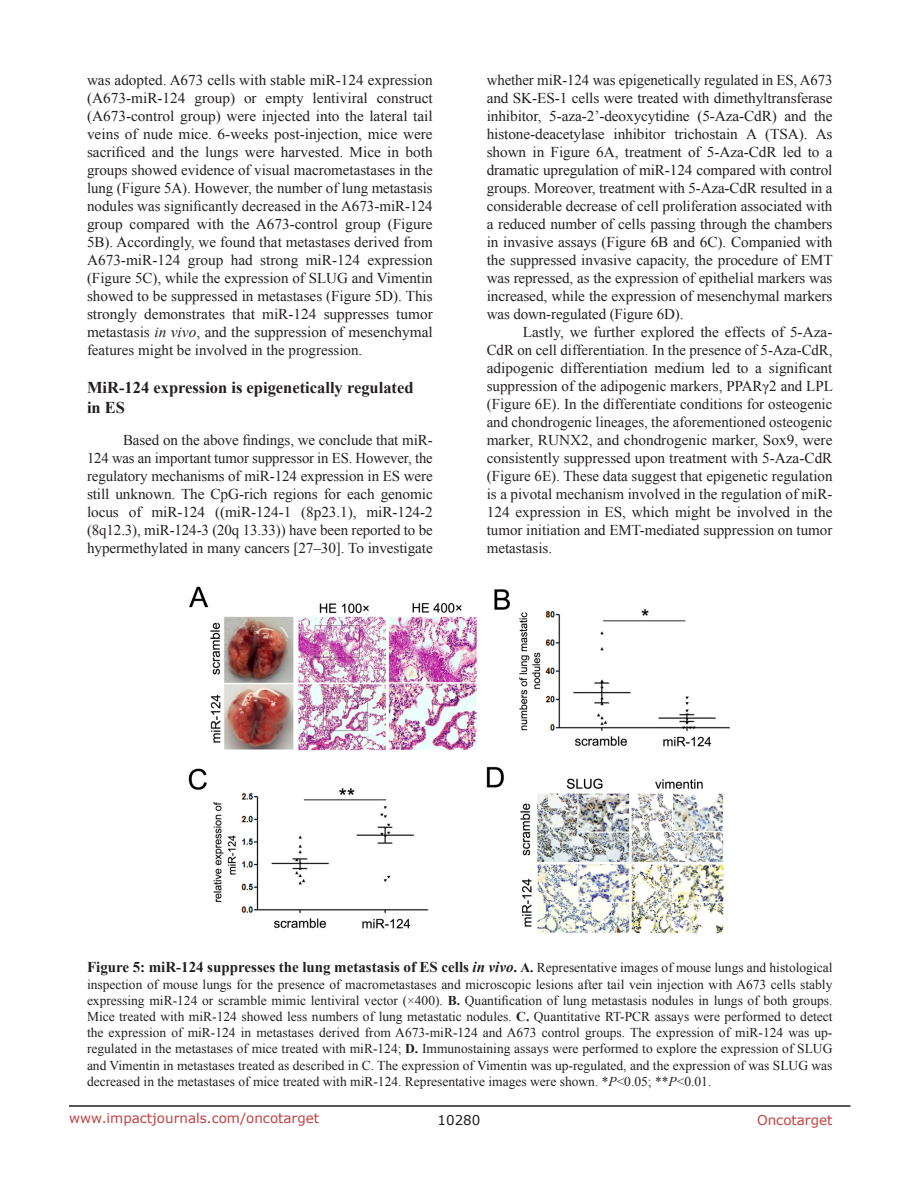
<style>
.page{position:relative;width:918px;height:1188px;background:#fff}
.page>*{position:absolute;margin:0;border:0;box-sizing:border-box;transform-origin:0 0}
.SubHeading{font:700 16.5px/19.8px "Times New Roman";color:#231f20}
.BodyText{font:15px/18px "Times New Roman";letter-spacing:-.005em;color:#231f20;text-align:justify}
.figuretext{font:700 15px "Times New Roman";color:#231f20}
.figuretext-2{font:13.5px/16.2px "Times New Roman";color:#231f20;text-align:justify}
.t1{font:13.5px "Verdana";color:#c24141}
.t2{font:13.5px "Verdana";color:#231f20}
.s1{font-style:italic}
.s2{font-size:13.5px}
.s3{font-weight:400;font-size:13.5px}
.s4{font-weight:700}
</style>
<div class="page">
<hr style="left:69px;top:1105px;width:781px;height:2px;background:#231f20">
<img style="left:188px;top:586px;width:543px;height:348px">
<p class="BodyText" style="left:87px;top:71px;width:347px">was adopted. A673 cells with stable miR-124 expression (A673-miR-124 group) or empty lentiviral construct (A673-control group) were injected into the lateral tail veins of nude mice. 6-weeks post-injection, mice were sacrificed and the lungs were harvested. Mice in both groups showed evidence of visual macrometastases in the lung (Figure 5A). However, the number of lung metastasis nodules was significantly decreased in the A673-miR-124 group compared with the A673-control group (Figure 5B). Accordingly, we found that metastases derived from A673-miR-124 group had strong miR-124 expression (Figure 5C), while the expression of SLUG and Vimentin showed to be suppressed in metastases (Figure 5D). This strongly demonstrates that miR-124 suppresses tumor metastasis <span class="s1">in vivo</span>, and the suppression of mesenchymal features might be involved in the progression.</p>
<p class="SubHeading" style="left:87px;top:377px;width:328px">MiR-124 expression is epigenetically regulated in ES</p>
<p class="BodyText" style="left:87px;top:430px;width:347px;text-indent:36px">Based on the above findings, we conclude that miR-124 was an important tumor suppressor in ES. However, the regulatory mechanisms of miR-124 expression in ES were still unknown. The CpG-rich regions for each genomic locus of miR-124 ((miR-124-1 (8p23.1), miR-124-2 (8q12.3), miR-124-3 (20q 13.33)) have been reported to be hypermethylated in many cancers [27–30]. To investigate</p>
<p class="BodyText" style="left:487px;top:71px;width:348px">whether miR-124 was epigenetically regulated in ES, A673 and SK-ES-1 cells were treated with dimethyltransferase inhibitor, 5-aza-2’-deoxycytidine (5-Aza-CdR) and the histone-deacetylase inhibitor trichostain A (TSA). As shown in Figure 6A, treatment of 5-Aza-CdR led to a dramatic upregulation of miR-124 compared with control groups. Moreover, treatment with 5-Aza-CdR resulted in a considerable decrease of cell proliferation associated with a reduced number of cells passing through the chambers in invasive assays (Figure 6B and 6C). Companied with the suppressed invasive capacity, the procedure of EMT was repressed, as the expression of epithelial markers was increased, while the expression of mesenchymal markers was down-regulated (Figure 6D).</p>
<p class="BodyText" style="left:487px;top:323px;width:348px;text-indent:36px">Lastly, we further explored the effects of 5-Aza-CdR on cell differentiation. In the presence of 5-Aza-CdR, adipogenic differentiation medium led to a significant suppression of the adipogenic markers, PPARγ2 and LPL (Figure 6E). In the differentiate conditions for osteogenic and chondrogenic lineages, the aforementioned osteogenic marker, RUNX2, and chondrogenic marker, Sox9, were consistently suppressed upon treatment with 5-Aza-CdR (Figure 6E). These data suggest that epigenetic regulation is a pivotal mechanism involved in the regulation of miR-124 expression in ES, which might be involved in the tumor initiation and EMT-mediated suppression on tumor metastasis.</p>
<p class="figuretext" style="left:87px;top:957px;width:747px">Figure 5: miR-124 suppresses the lung metastasis of ES cells <span class="s1">in vivo</span>. <span class="s2">A.</span> <span class="s3">Representative images of mouse lungs and histological</span></p>
<p class="figuretext-2" style="left:87px;top:976px;width:747px">inspection of mouse lungs for the presence of macrometastases and microscopic lesions after tail vein injection with A673 cells stably expressing miR-124 or scramble mimic lentiviral vector (×400). <span class="s4">B.</span> Quantification of lung metastasis nodules in lungs of both groups.<br>Mice treated with miR-124 showed less numbers of lung metastatic nodules. <span class="s4">C.</span> Quantitative RT-PCR assays were performed to detect the expression of miR-124 in metastases derived from A673-miR-124 and A673 control groups. The expression of miR-124 was up&shy;regulated in the metastases of mice treated with miR-124; <span class="s4">D.</span> Immunostaining assays were performed to explore the expression of SLUG and Vimentin in metastases treated as described in C. The expression of Vimentin was up-regulated, and the expression of was SLUG was decreased in the metastases of mice treated with miR-124. Representative images were shown. *<span class="s1">P</span>&lt;0.05; **<span class="s1">P</span>&lt;0.01.</p>
<p class="t1" style="left:69px;top:1109px;width:252px">www.impactjournals.com/oncotarget</p>
<p class="t2" style="left:438px;top:1111px;width:44px">10280</p>
<p class="t1" style="left:757px;top:1111px;width:77px">Oncotarget</p>
</div>
